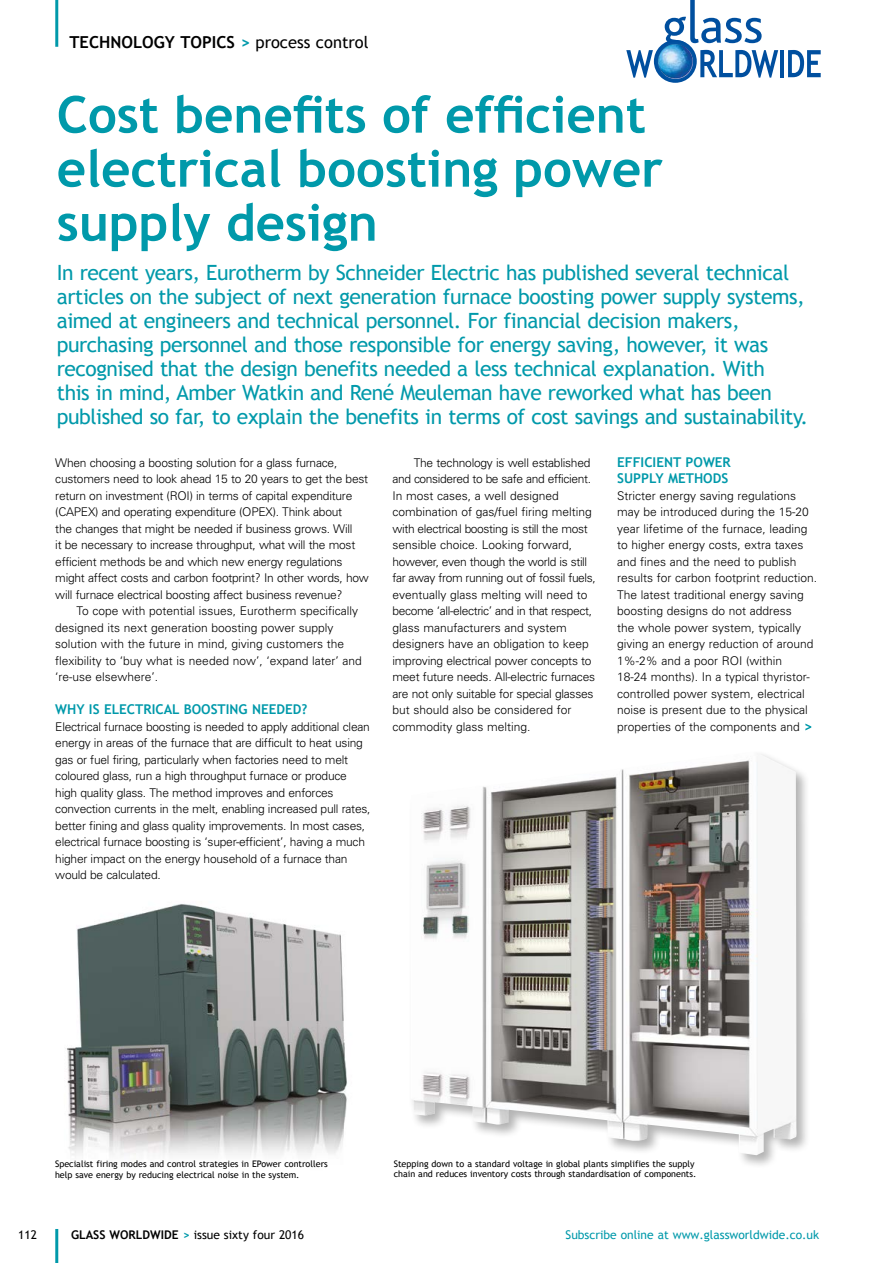
<style>
.page{position:relative;width:893px;height:1263px;background:#fff}
.page>*{position:absolute;margin:0;border:0;box-sizing:border-box;transform-origin:0 0}
.t1{font:700 51px/54px "Trebuchet MS";color:#09a}
.t2{font:21px/24px "Trebuchet MS";letter-spacing:-.02em;color:#09a}
.t3{font:700 16.5px "Trebuchet MS";color:#000}
.t4{font:700 13.5px/16.5px "Trebuchet MS";color:#09a}
.t5{font:300 12px/16.5px "Univers";letter-spacing:-.02em;color:#000}
.t6{font:300 12px/16.5px "Univers";color:#000}
.t7{font:12px "Trebuchet MS";color:#09a}
.t8{font:12px "Trebuchet MS";color:#000}
.t9{font:9px/10.5px "Trebuchet MS";color:#000}
.s1{color:#09a}
.s2{font-weight:400}
.s3{font-weight:700}
.s4{font-weight:700;color:#09a}
</style>
<div class="page">
<hr style="left:55px;top:1229px;width:3px;height:34px;background:#09a">
<hr style="left:55px;top:0;width:3px;height:47px;background:#09a">
<div style="left:409px;top:750px;width:402px;height:419px;background:#000;opacity:.3"></div>
<img style="left:411px;top:752px;width:386px;height:403px">
<img style="left:67px;top:904px;width:280px;height:252px">
<svg style="left:805px;top:723px;width:6px;height:7px"></svg>
<svg style="left:654px;top:40px;width:43px;height:43px"></svg>
<svg style="left:626px;top:50px;width:27px;height:28px"></svg>
<hr style="left:780px;top:50px;width:4px;height:27px;background:#004f9f">
<svg style="left:788px;top:50px;width:33px;height:27px"></svg>
<svg style="left:663px;top:0;width:115px;height:78px"></svg>
<svg style="left:656px;top:42px;width:39px;height:39px"></svg>
<img style="left:658px;top:44px;width:34px;height:35px;border-radius:17px">
<h3 class="t3" style="left:70px;top:32px;width:301px">TECHNOLOGY TOPICS <span class="s1">&gt;</span> <span class="s2">process control</span></h3>
<h1 class="t1" style="left:57px;top:88px;width:608px">Cost benefits of efficient electrical boosting power supply design</h1>
<p class="t2" style="left:57px;top:260px;width:753px">In recent years, Eurotherm by Schneider Electric has published several technical articles on the subject of next generation furnace boosting power supply systems, aimed at engineers and technical personnel. For financial decision makers, purchasing personnel and those responsible for energy saving, however, it was recognised that the design benefits needed a less technical explanation. With<br>this in mind, Amber Watkin and René Meuleman have reworked what has been published so far, to explain the benefits in terms of cost savings and sustainability.</p>
<p class="t5" style="left:55px;top:454px;width:315px">When choosing a boosting solution for a glass furnace, customers need to look ahead 15 to 20 years to get the best return on investment (ROI) in terms of capital expenditure (CAPEX) and operating expenditure (OPEX). Think about<br>the changes that might be needed if business grows. Will<br>it be necessary to increase throughput, what will the most efficient methods be and which new energy regulations might affect costs and carbon footprint? In other words, how will furnace electrical boosting affect business revenue?</p>
<p class="t6" style="left:55px;top:603px;width:308px;text-indent:21px">To cope with potential issues, Eurotherm specifically designed its next generation boosting power supply solution with the future in mind, giving customers the flexibility to ‘buy what is needed now’, ‘expand later’ and ‘re-use elsewhere’.</p>
<p class="t4" style="left:55px;top:701px;width:254px">WHY IS ELECTRICAL BOOSTING NEEDED?</p>
<p class="t5" style="left:55px;top:718px;width:317px">Electrical furnace boosting is needed to apply additional clean energy in areas of the furnace that are difficult to heat using gas or fuel firing, particularly when factories need to melt coloured glass, run a high throughput furnace or produce high quality glass. The method improves and enforces convection currents in the melt, enabling increased pull rates, better fining and glass quality improvements. In most cases, electrical furnace boosting is ‘super-efficient’, having a much higher impact on the energy household of a furnace than would be calculated.</p>
<p class="t5" style="left:392px;top:454px;width:205px;text-indent:21px">The technology is well established and considered to be safe and efficient.<br>In most cases, a well designed combination of gas/fuel firing melting with electrical boosting is still the most sensible choice. Looking forward, however, even though the world is still far away from running out of fossil fuels, eventually glass melting will need to become ‘all-electric’ and in that respect, glass manufacturers and system designers have an obligation to keep improving electrical power concepts to meet future needs. All-electric furnaces are not only suitable for special glasses but should also be considered for commodity glass melting.</p>
<p class="t4" style="left:617px;top:453px;width:115px">EFFICIENT POWER<br>SUPPLY METHODS</p>
<p class="t6" style="left:617px;top:487px;width:202px">Stricter energy saving regulations may be introduced during the 15-20 year lifetime of the furnace, leading to higher energy costs, extra taxes and fines and the need to publish results for carbon footprint reduction.<br>The latest traditional energy saving boosting designs do not address<br>the whole power system, typically giving an energy reduction of around 1%-2% and a poor ROI (within<br>18-24 months). In a typical thyristor&shy;controlled power system, electrical noise is present due to the physical properties of the components and</p>
<p class="t9" style="left:55px;top:1159px;width:274px">Specialist firing modes and control strategies in EPower controllers help save energy by reducing electrical noise in the system.</p>
<p class="t8" style="left:18px;top:1228px;width:20px">112</p>
<p class="t8" style="left:71px;top:1228px;width:235px"><span class="s3">GLASS WORLDWIDE</span> <span class="s4">&gt;</span> issue sixty four 2016</p>
<p class="t9" style="left:394px;top:1159px;width:304px">Stepping down to a standard voltage in global plants simplifies the supply chain and reduces inventory costs through standardisation of components.</p>
<p class="t7" style="left:566px;top:1228px;width:255px">Subscribe online at www.glassworldwide.co.uk</p>
</div>
